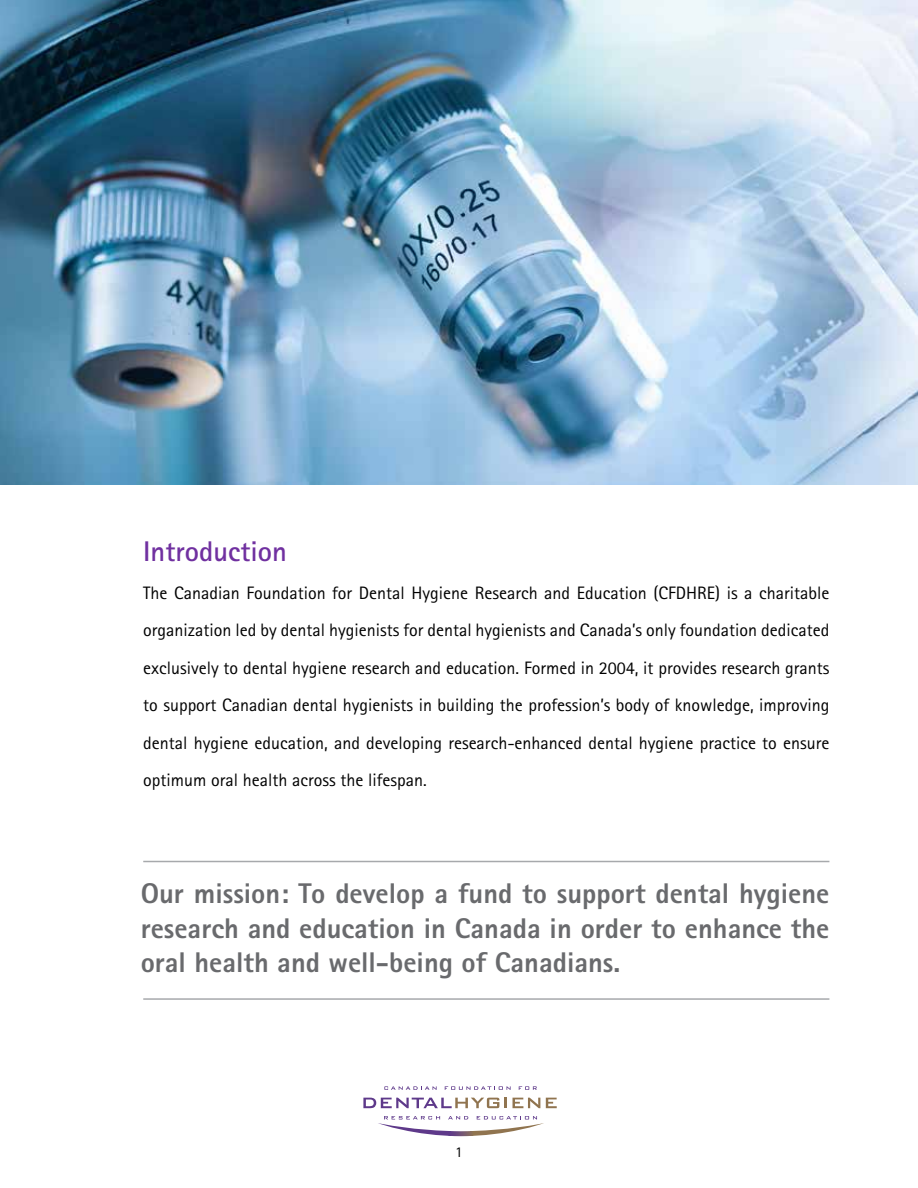
<style>
.page{position:relative;width:918px;height:1188px;background:#fff}
.page>*{position:absolute;margin:0;border:0;box-sizing:border-box;transform-origin:0 0}
.t1{font:800 28.5px/34.2px "Rotis Sans Serif Std";color:#696a6d;text-align:justify}
.t2{font:700 28.5px "Rotis Sans Serif Std";color:#7030a0}
.t3{font:18px/37.5px "Rotis Sans Serif Std";color:#000;text-align:justify}
.t4{font:15px "Rotis Sans Serif Std";color:#000}
</style>
<div class="page">
<svg style="left:384px;top:1116px;width:56px;height:4px"></svg>
<svg style="left:448px;top:1116px;width:20px;height:4px"></svg>
<svg style="left:477px;top:1116px;width:60px;height:4px"></svg>
<svg style="left:384px;top:1086px;width:53px;height:4px"></svg>
<svg style="left:445px;top:1086px;width:66px;height:4px"></svg>
<svg style="left:519px;top:1086px;width:18px;height:4px"></svg>
<svg style="left:363px;top:1098px;width:136px;height:10px"></svg>
<svg style="left:505px;top:1098px;width:2px;height:10px"></svg>
<svg style="left:513px;top:1098px;width:27px;height:10px"></svg>
<svg style="left:546px;top:1098px;width:11px;height:10px"></svg>
<svg style="left:378px;top:1123px;width:70px;height:13px"></svg>
<svg style="left:473px;top:1123px;width:71px;height:13px"></svg>
<svg style="left:448px;top:1131px;width:25px;height:5px"></svg>
<hr style="left:143px;top:861px;width:686px;height:1px;background:#a7a9ac">
<hr style="left:143px;top:998px;width:686px;height:2px;background:#a7a9ac">
<img style="left:0;top:0;width:918px;height:485px">
<h1 class="t2" style="left:143px;top:534px;width:145px">Introduction</h1>
<p class="t3" style="left:143px;top:574px;width:688px">The Canadian Foundation for Dental Hygiene Research and Education (CFDHRE) is a charitable organization led by dental hygienists for dental hygienists and Canada’s only foundation dedicated exclusively to dental hygiene research and education. Formed in 2004, it provides research grants to support Canadian dental hygienists in building the profession’s body of knowledge, improving dental hygiene education, and developing research-enhanced dental hygiene practice to ensure optimum oral health across the lifespan.</p>
<h1 class="t1" style="left:141px;top:876px;width:690px">Our mission: To develop a fund to support dental hygiene research and education in Canada in order to enhance the oral health and well-being of Canadians.</h1>
<p class="t4" style="left:455px;top:1143px;width:9px">1</p>
</div>
